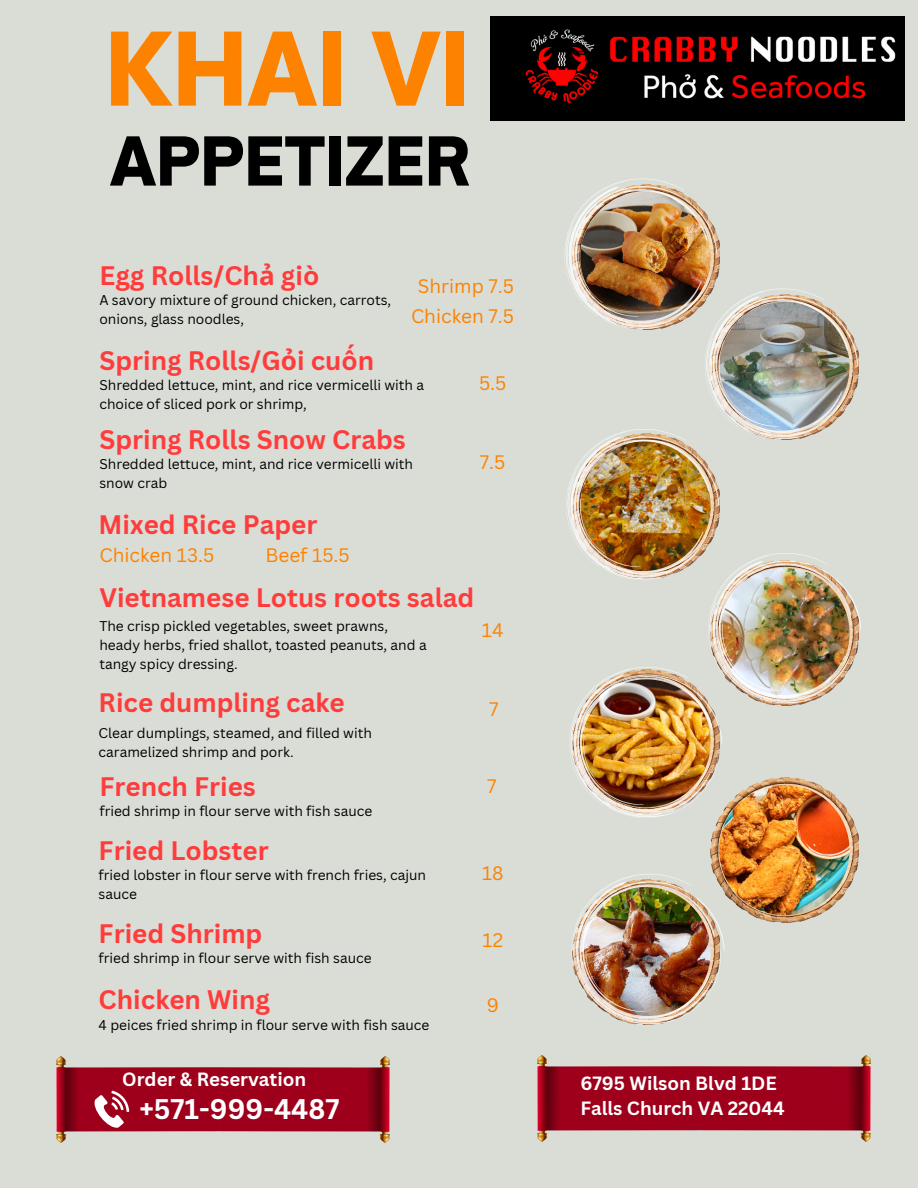
<style>
.page{position:relative;width:918px;height:1188px;background:#daddd6}
.page>*{position:absolute;margin:0;border:0;box-sizing:border-box;transform-origin:0 0}
.t1{font:900 97.05px "Open Sauce One";color:#fd8200}
.t2{font:900 64.5px "Open Sauce One";color:#000}
.t3{font:700 27.75px "Canva Sans";color:#fff}
.t4{font:700 26.1px "Canva Sans";color:#ff3c3c}
.t5{font:19.05px "Canva Sans";color:#fd8200}
.t6{font:700 18.6px/25.3px "Canva Sans";color:#fff}
.t7{font:13.8px/19px "Canva Sans";color:#000}
.s1{font-family:"Noto Sans"}
</style>
<div class="page">
<img style="left:711px;top:818px;width:147px;height:104px">
<img style="left:719px;top:785px;width:131px;height:130px;border-radius:50%">
<img style="left:572px;top:873px;width:153px;height:152px">
<img style="left:57px;top:1056px;width:333px;height:87px">
<svg style="left:90px;top:1091px;width:39px;height:39px"></svg>
<img style="left:565px;top:178px;width:296px;height:640px">
<img style="left:538px;top:1055px;width:333px;height:87px">
<div style="left:491px;top:17px;width:414px;height:104px;background:#000"></div>
<img style="left:525px;top:29px;width:371px;height:75px">
<p class="t1" style="left:105px;top:9px;width:366px">KHAI VI</p>
<h3 class="t2" style="left:110px;top:121px;width:362px">APPETIZER</h3>
<h5 class="t4" style="left:99px;top:257px;width:221px">Egg Rolls/Ch<span class="s1">ả</span> giò</h5>
<h5 class="t7" style="left:99px;top:290px;width:293px">A savory mixture of ground chicken, carrots, onions, glass noodles,</h5>
<p class="t5" style="left:418px;top:272px;width:98px">Shrimp 7.5</p>
<p class="t5" style="left:411px;top:303px;width:105px">Chicken 7.5</p>
<p class="t4" style="left:99px;top:342px;width:276px">Spring Rolls/G<span class="s1">ỏ</span>i cuốn</p>
<p class="t7" style="left:99px;top:375px;width:326px">Shredded lettuce, mint, and rice vermicelli with a choice of sliced pork or shrimp,</p>
<p class="t5" style="left:479px;top:370px;width:29px">5.5</p>
<p class="t4" style="left:99px;top:421px;width:308px">Spring Rolls Snow Crabs</p>
<p class="t7" style="left:99px;top:454px;width:315px">Shredded lettuce, mint, and rice vermicelli with snow crab</p>
<h3 class="t5" style="left:480px;top:449px;width:27px">7.5</h3>
<p class="t4" style="left:99px;top:506px;width:220px">Mixed Rice Paper</p>
<h3 class="t5" style="left:99px;top:542px;width:116px">Chicken 13.5</h3>
<p class="t5" style="left:265px;top:542px;width:86px">Beef 15.5</p>
<h5 class="t4" style="left:99px;top:579px;width:376px">Vietnamese Lotus roots salad</h5>
<p class="t7" style="left:99px;top:616px;width:329px">The crisp pickled vegetables, sweet prawns, heady herbs, fried shallot, toasted peanuts, and a tangy spicy dressing.</p>
<p class="t4" style="left:99px;top:684px;width:248px">Rice dumpling cake</p>
<h3 class="t7" style="left:99px;top:723px;width:275px">Clear dumplings, steamed, and filled with caramelized shrimp and pork.</h3>
<h3 class="t4" style="left:99px;top:768px;width:158px">French Fries</h3>
<p class="t7" style="left:99px;top:802px;width:274px">fried shrimp in flour serve with fish sauce</p>
<h3 class="t5" style="left:482px;top:616px;width:23px">14</h3>
<h5 class="t5" style="left:489px;top:695px;width:11px">7</h5>
<p class="t5" style="left:487px;top:773px;width:11px">7</p>
<h3 class="t4" style="left:99px;top:832px;width:172px">Fried Lobster</h3>
<p class="t7" style="left:99px;top:865px;width:329px">fried lobster in flour serve with french fries, cajun sauce</p>
<p class="t5" style="left:482px;top:860px;width:23px">18</p>
<p class="t4" style="left:99px;top:915px;width:165px">Fried Shrimp</p>
<p class="t7" style="left:99px;top:948px;width:274px">fried shrimp in flour serve with fish sauce</p>
<p class="t4" style="left:99px;top:981px;width:173px">Chicken Wing</p>
<p class="t7" style="left:99px;top:1015px;width:332px">4 peices fried shrimp in flour serve with fish sauce</p>
<p class="t6" style="left:122px;top:1066px;width:185px">Order &amp; Reservation</p>
<p class="t3" style="left:139px;top:1090px;width:202px">+571-999-4487</p>
<p class="t5" style="left:483px;top:926px;width:22px">12</p>
<p class="t5" style="left:487px;top:991px;width:14px">9</p>
<p class="t6" style="left:580px;top:1070px;width:206px">6795 Wilson Blvd 1DE<br>Falls Church VA 22044</p>
</div>
